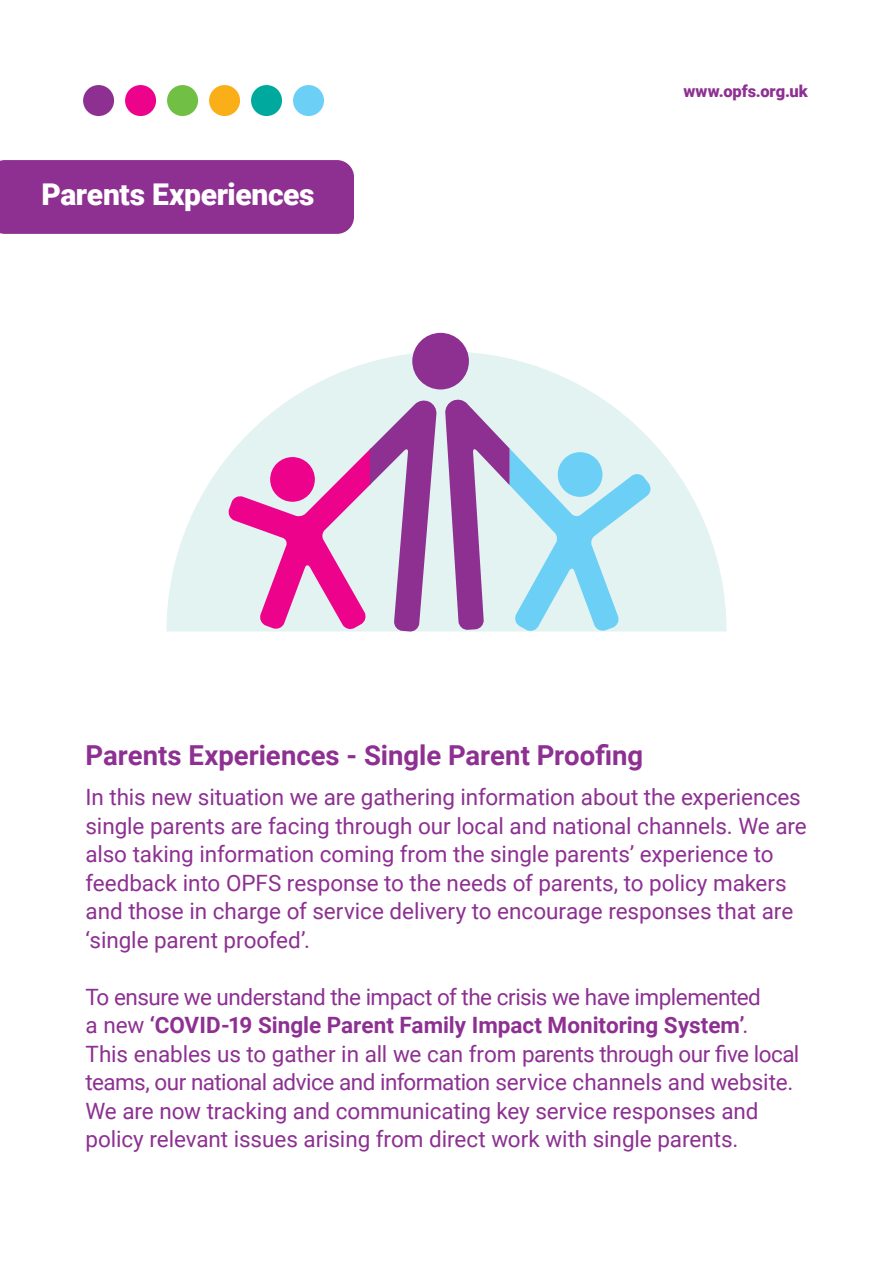
<style>
.page{position:relative;width:893px;height:1263px;background:#fff}
.page>*{position:absolute;margin:0;border:0;box-sizing:border-box;transform-origin:0 0}
.t1{font:900 30px "Roboto";letter-spacing:-.01em;color:#fff}
.t2{font:700 27.45px "Roboto";color:#8d3092}
.t3{font:22.5px/28.5px "Roboto";letter-spacing:-.005em;color:#8d3092}
.t4{font:900 16.5px "Roboto";letter-spacing:-.005em;color:#8d3092}
.s1{font-weight:700}
</style>
<div class="page">
<div style="left:83px;top:85px;width:31px;height:31px;background:#8d3092;border-radius:50%"></div>
<div style="left:125px;top:85px;width:31px;height:31px;background:#ed028c;border-radius:50%"></div>
<div style="left:167px;top:85px;width:31px;height:31px;background:#71bf44;border-radius:50%"></div>
<div style="left:209px;top:85px;width:31px;height:31px;background:#faaf18;border-radius:50%"></div>
<div style="left:251px;top:85px;width:31px;height:31px;background:#00a99d;border-radius:50%"></div>
<div style="left:293px;top:85px;width:31px;height:31px;background:#6bcff6;border-radius:50%"></div>
<svg style="left:166px;top:351px;width:560px;height:280px"></svg>
<div style="left:412px;top:333px;width:57px;height:56px;background:#8d3092;border-radius:50%"></div>
<svg style="left:227px;top:399px;width:210px;height:233px;background:#d8a4ce"></svg>
<svg style="left:445px;top:399px;width:207px;height:233px;background:#bbcee4"></svg>
<div style="left:0;top:160px;width:354px;height:74px;background:#8d3092"></div>
<p class="t1" style="left:42px;top:173px;width:275px">Parents Experiences</p>
<p class="t4" style="left:683px;top:80px;width:126px">www.opfs.org.uk</p>
<p class="t2" style="left:86px;top:736px;width:559px">Parents Experiences - Single Parent Proofing</p>
<p class="t3" style="left:86px;top:782px;width:723px">In this new situation we are gathering information about the experiences single parents are facing through our local and national channels. We are also taking information coming from the single parents’ experience to feedback into OPFS response to the needs of parents, to policy makers and those in charge of service delivery to encourage responses that are ‘single parent proofed’.</p>
<p class="t3" style="left:86px;top:982px;width:715px">To ensure we understand the impact of the crisis we have implemented<br>a new <span class="s1">‘COVID-19 Single Parent Family Impact Monitoring System’</span>.<br>This enables us to gather in all we can from parents through our five local teams, our national advice and information service channels and website.<br>We are now tracking and communicating key service responses and policy relevant issues arising from direct work with single parents.</p>
</div>
